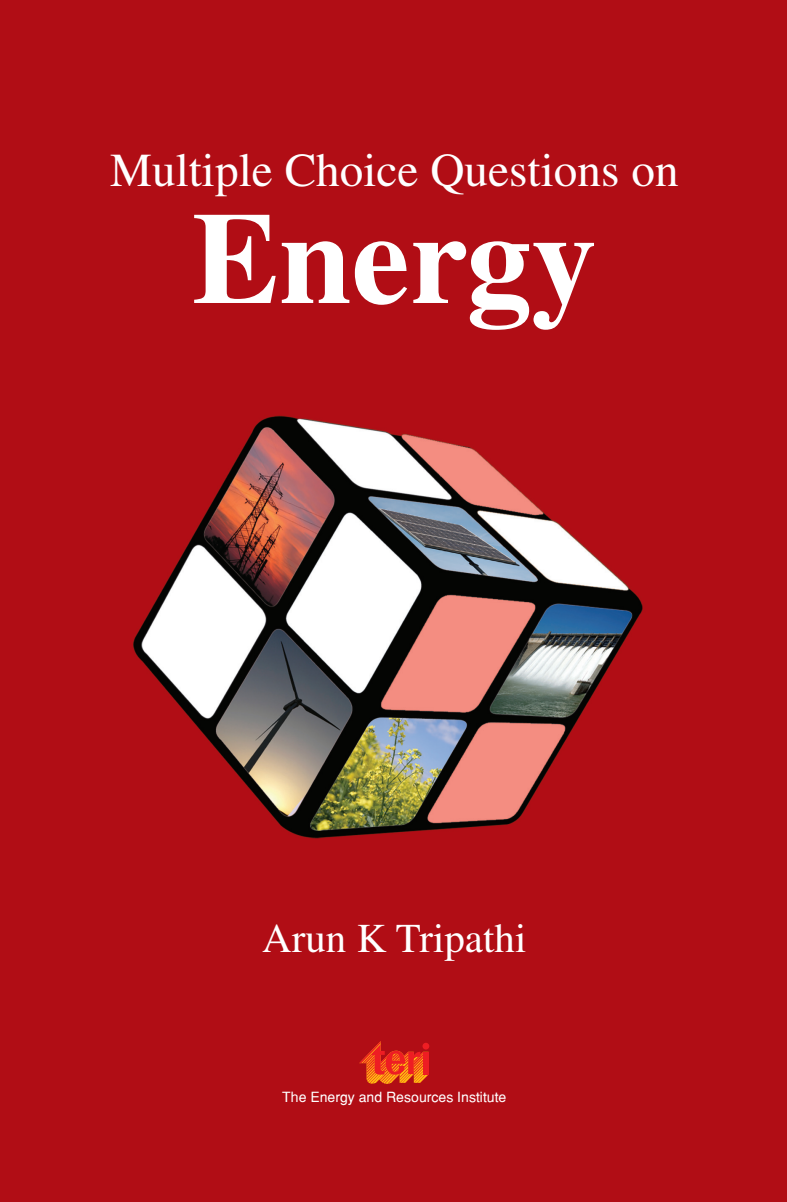
<style>
.page{position:relative;width:787px;height:1202px;background:#fff}
.page>*{position:absolute;margin:0;border:0;box-sizing:border-box;transform-origin:0 0}
.t1{font:700 130.38px "Times";color:#fff}
.t2{font:47.25px "Times";color:#fff}
.t3{font:40.95px "Times";color:#fff}
.t4{font:14px "Helvetica";color:#fff}
</style>
<div class="page">
<img style="left:0;top:0;width:787px;height:1202px">
<svg style="left:359px;top:1041px;width:70px;height:43px;background:#da3919"></svg>
<h2 class="t2" style="left:110px;top:153px;width:570px">Multiple Choice Questions on</h2>
<h1 class="t1" style="left:192px;top:212px;width:406px">Energy</h1>
<h3 class="t3" style="left:262px;top:924px;width:265px">Arun K Tripathi</h3>
<p class="t4" style="left:282px;top:1092px;width:226px">The Energy and Resources Institute</p>
</div>
